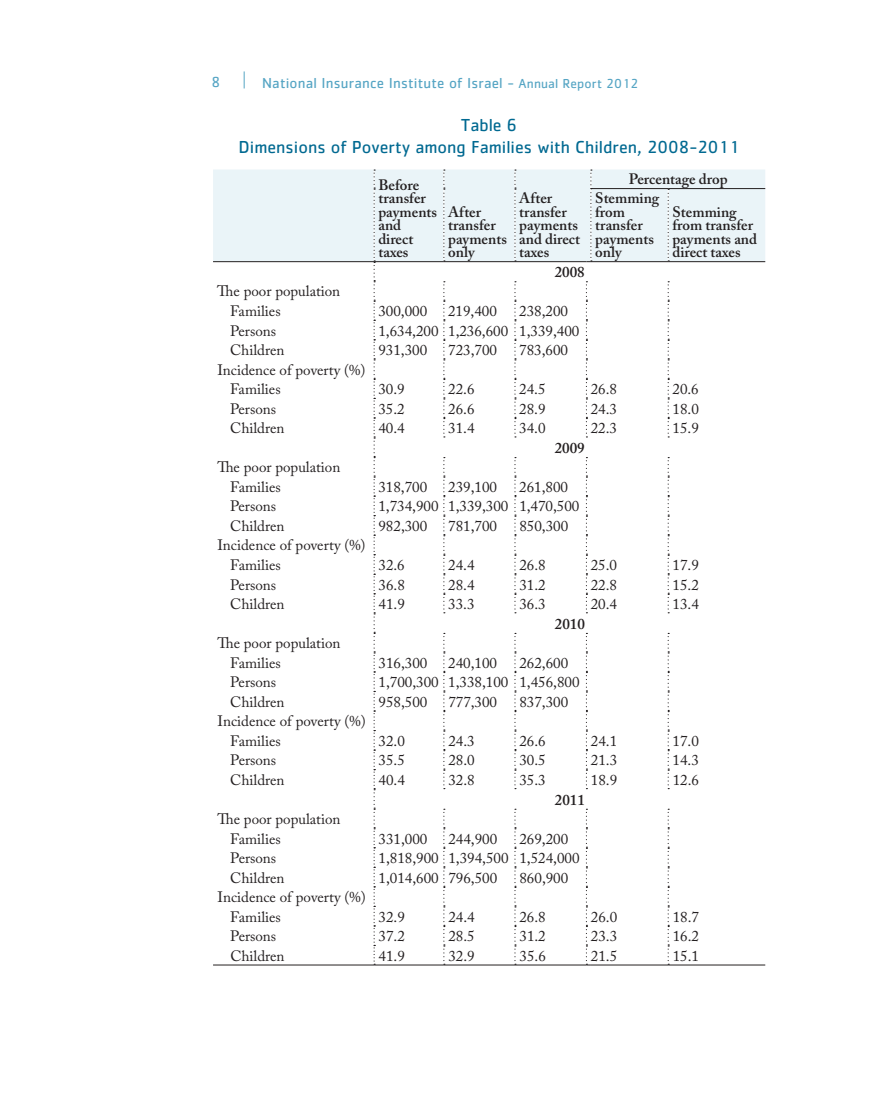
<style>
.page{position:relative;width:872px;height:1106px;background:#fff}
.page>*{position:absolute;margin:0;border:0;box-sizing:border-box;transform-origin:0 0}
.t1{font:18px/21px "Cachet Std";color:#006991;text-align:center}
.t2{font:15px/19.5px "Adobe Caslon Pro";color:#231f20}
.t3{font:600 15px/13.5px "Adobe Caslon Pro";color:#231f20}
.t4{font:15px "Cachet Std";letter-spacing:.01em;color:#56a5c4}
.s1{font-size:13.5px}
</style>
<div class="page">
<svg style="left:244px;top:71px;width:1px;height:17px"></svg>
<div style="left:213px;top:169px;width:552px;height:92px;background:#eaf4f8"></div>
<svg style="left:443px;top:169px;width:2px;height:92px"></svg>
<svg style="left:514px;top:169px;width:2px;height:92px"></svg>
<svg style="left:667px;top:189px;width:2px;height:72px"></svg>
<svg style="left:443px;top:281px;width:2px;height:156px"></svg>
<svg style="left:514px;top:281px;width:2px;height:156px"></svg>
<svg style="left:586px;top:281px;width:1px;height:156px"></svg>
<svg style="left:667px;top:281px;width:2px;height:156px"></svg>
<svg style="left:443px;top:457px;width:2px;height:156px"></svg>
<svg style="left:514px;top:457px;width:2px;height:156px"></svg>
<svg style="left:586px;top:457px;width:1px;height:156px"></svg>
<svg style="left:667px;top:457px;width:2px;height:156px"></svg>
<svg style="left:443px;top:633px;width:2px;height:156px"></svg>
<svg style="left:514px;top:633px;width:2px;height:156px"></svg>
<svg style="left:586px;top:633px;width:1px;height:156px"></svg>
<svg style="left:667px;top:633px;width:2px;height:156px"></svg>
<svg style="left:443px;top:808px;width:2px;height:156px"></svg>
<svg style="left:514px;top:808px;width:2px;height:156px"></svg>
<svg style="left:667px;top:808px;width:2px;height:156px"></svg>
<hr style="left:591px;top:188px;width:77px;height:1px;background:#231f20">
<hr style="left:668px;top:188px;width:97px;height:1px;background:#231f20">
<hr style="left:213px;top:261px;width:161px;height:1px;background:#231f20">
<hr style="left:374px;top:261px;width:70px;height:1px;background:#231f20">
<hr style="left:444px;top:261px;width:71px;height:1px;background:#231f20">
<hr style="left:515px;top:261px;width:71px;height:1px;background:#231f20">
<svg style="left:586px;top:169px;width:6px;height:93px"></svg>
<hr style="left:591px;top:261px;width:77px;height:1px;background:#231f20">
<hr style="left:668px;top:261px;width:97px;height:1px;background:#231f20">
<hr style="left:213px;top:964px;width:161px;height:1px;background:#231f20">
<hr style="left:374px;top:964px;width:70px;height:1px;background:#231f20">
<hr style="left:444px;top:964px;width:71px;height:1px;background:#231f20">
<hr style="left:515px;top:964px;width:71px;height:1px;background:#231f20">
<svg style="left:586px;top:808px;width:5px;height:157px"></svg>
<hr style="left:591px;top:964px;width:77px;height:1px;background:#231f20">
<hr style="left:668px;top:964px;width:97px;height:1px;background:#231f20">
<svg style="left:373px;top:169px;width:2px;height:795px"></svg>
<p class="t4" style="left:212px;top:73px;width:10px">8</p>
<p class="t4" style="left:262px;top:75px;width:378px">National Insurance Institute of Israel - <span class="s1">Annual Report 2012</span></p>
<p class="t1" style="left:239px;top:115px;width:502px">Table 6<br>Dimensions of Poverty among Families with Children, 2008-2011</p>
<p class="t3" style="left:378px;top:178px;width:60px">Before transfer payments and direct taxes</p>
<p class="t3" style="left:595px;top:170px;width:134px;line-height:19px;text-indent:34px">Percentage drop<br>Stemming</p>
<p class="t3" style="left:595px;top:205px;width:60px">from transfer payments only</p>
<p class="t3" style="left:672px;top:205px;width:86px">Stemming from transfer payments and direct taxes</p>
<p class="t3" style="left:519px;top:191px;width:62px">After transfer payments and direct taxes</p>
<p class="t3" style="left:448px;top:205px;width:60px">After transfer payments only</p>
<p class="t2" style="left:230px;top:281px;width:112px;text-indent:-13px">The poor population<br>Families</p>
<p class="t3" style="left:554px;top:265px;width:31px">2008</p>
<p class="t2" style="left:378px;top:301px;width:50px">300,000</p>
<p class="t2" style="left:448px;top:301px;width:50px">219,400</p>
<p class="t2" style="left:519px;top:301px;width:50px">238,200</p>
<p class="t2" style="left:230px;top:321px;width:47px">Persons</p>
<p class="t2" style="left:378px;top:321px;width:202px">1,634,200 1,236,600 1,339,400</p>
<p class="t2" style="left:230px;top:340px;width:56px">Children</p>
<p class="t2" style="left:378px;top:340px;width:50px">931,300</p>
<p class="t2" style="left:448px;top:340px;width:50px">723,700</p>
<p class="t2" style="left:519px;top:340px;width:50px">783,600</p>
<p class="t2" style="left:230px;top:360px;width:137px;text-indent:-13px">Incidence of poverty (%)<br>Families</p>
<p class="t2" style="left:378px;top:379px;width:28px">30.9</p>
<p class="t2" style="left:448px;top:379px;width:28px">22.6</p>
<p class="t2" style="left:519px;top:379px;width:28px">24.5</p>
<p class="t2" style="left:590px;top:379px;width:28px">26.8</p>
<p class="t2" style="left:672px;top:379px;width:28px">20.6</p>
<p class="t2" style="left:230px;top:399px;width:47px">Persons</p>
<p class="t2" style="left:378px;top:399px;width:28px">35.2</p>
<p class="t2" style="left:448px;top:399px;width:28px">26.6</p>
<p class="t2" style="left:519px;top:399px;width:28px">28.9</p>
<p class="t2" style="left:591px;top:399px;width:28px">24.3</p>
<p class="t2" style="left:672px;top:399px;width:28px">18.0</p>
<p class="t2" style="left:230px;top:418px;width:56px">Children</p>
<p class="t2" style="left:378px;top:418px;width:28px">40.4</p>
<p class="t2" style="left:448px;top:418px;width:28px">31.4</p>
<p class="t2" style="left:519px;top:418px;width:28px">34.0</p>
<p class="t2" style="left:591px;top:418px;width:28px">22.3</p>
<p class="t2" style="left:672px;top:418px;width:28px">15.9</p>
<p class="t3" style="left:555px;top:441px;width:31px">2009</p>
<p class="t2" style="left:230px;top:457px;width:112px;text-indent:-13px">The poor population<br>Families</p>
<p class="t2" style="left:378px;top:477px;width:50px">318,700</p>
<p class="t2" style="left:448px;top:477px;width:50px">239,100</p>
<p class="t2" style="left:519px;top:477px;width:50px">261,800</p>
<p class="t2" style="left:230px;top:496px;width:47px">Persons</p>
<p class="t2" style="left:378px;top:496px;width:202px">1,734,900 1,339,300 1,470,500</p>
<p class="t2" style="left:230px;top:516px;width:56px">Children</p>
<p class="t2" style="left:378px;top:516px;width:50px">982,300</p>
<p class="t2" style="left:448px;top:516px;width:50px">781,700</p>
<p class="t2" style="left:519px;top:516px;width:50px">850,300</p>
<p class="t2" style="left:230px;top:535px;width:137px;text-indent:-13px">Incidence of poverty (%)<br>Families</p>
<p class="t2" style="left:378px;top:555px;width:28px">32.6</p>
<p class="t2" style="left:448px;top:555px;width:28px">24.4</p>
<p class="t2" style="left:519px;top:555px;width:28px">26.8</p>
<p class="t2" style="left:591px;top:555px;width:28px">25.0</p>
<p class="t2" style="left:672px;top:555px;width:28px">17.9</p>
<p class="t2" style="left:230px;top:574px;width:47px">Persons</p>
<p class="t2" style="left:378px;top:574px;width:28px">36.8</p>
<p class="t2" style="left:448px;top:574px;width:28px">28.4</p>
<p class="t2" style="left:519px;top:574px;width:28px">31.2</p>
<p class="t2" style="left:591px;top:574px;width:28px">22.8</p>
<p class="t2" style="left:672px;top:574px;width:28px">15.2</p>
<p class="t2" style="left:230px;top:594px;width:56px">Children</p>
<p class="t2" style="left:378px;top:594px;width:28px">41.9</p>
<p class="t2" style="left:448px;top:594px;width:28px">33.3</p>
<p class="t2" style="left:519px;top:594px;width:28px">36.3</p>
<p class="t2" style="left:591px;top:594px;width:28px">20.4</p>
<p class="t2" style="left:672px;top:594px;width:28px">13.4</p>
<p class="t3" style="left:555px;top:616px;width:31px">2010</p>
<p class="t2" style="left:230px;top:633px;width:112px;text-indent:-13px">The poor population<br>Families</p>
<p class="t2" style="left:378px;top:653px;width:50px">316,300</p>
<p class="t2" style="left:448px;top:653px;width:50px">240,100</p>
<p class="t2" style="left:519px;top:653px;width:50px">262,600</p>
<p class="t2" style="left:230px;top:672px;width:47px">Persons</p>
<p class="t2" style="left:378px;top:672px;width:202px">1,700,300 1,338,100 1,456,800</p>
<p class="t2" style="left:230px;top:692px;width:56px">Children</p>
<p class="t2" style="left:378px;top:692px;width:50px">958,500</p>
<p class="t2" style="left:448px;top:692px;width:50px">777,300</p>
<p class="t2" style="left:519px;top:692px;width:50px">837,300</p>
<p class="t2" style="left:230px;top:711px;width:137px;text-indent:-13px">Incidence of poverty (%)<br>Families</p>
<p class="t2" style="left:378px;top:731px;width:28px">32.0</p>
<p class="t2" style="left:448px;top:731px;width:28px">24.3</p>
<p class="t2" style="left:519px;top:731px;width:28px">26.6</p>
<p class="t2" style="left:591px;top:731px;width:28px">24.1</p>
<p class="t2" style="left:672px;top:731px;width:28px">17.0</p>
<p class="t2" style="left:230px;top:750px;width:47px">Persons</p>
<p class="t2" style="left:378px;top:750px;width:28px">35.5</p>
<p class="t2" style="left:448px;top:750px;width:28px">28.0</p>
<p class="t2" style="left:519px;top:750px;width:28px">30.5</p>
<p class="t2" style="left:591px;top:750px;width:28px">21.3</p>
<p class="t2" style="left:672px;top:750px;width:28px">14.3</p>
<p class="t2" style="left:230px;top:770px;width:56px">Children</p>
<p class="t2" style="left:378px;top:770px;width:28px">40.4</p>
<p class="t2" style="left:448px;top:770px;width:28px">32.8</p>
<p class="t2" style="left:519px;top:770px;width:28px">35.3</p>
<p class="t2" style="left:591px;top:770px;width:28px">18.9</p>
<p class="t2" style="left:672px;top:770px;width:28px">12.6</p>
<p class="t3" style="left:555px;top:792px;width:31px">2011</p>
<p class="t2" style="left:230px;top:809px;width:112px;text-indent:-13px">The poor population<br>Families</p>
<p class="t2" style="left:378px;top:828px;width:50px">331,000</p>
<p class="t2" style="left:448px;top:828px;width:50px">244,900</p>
<p class="t2" style="left:519px;top:828px;width:50px">269,200</p>
<p class="t2" style="left:230px;top:848px;width:47px">Persons</p>
<p class="t2" style="left:378px;top:848px;width:202px">1,818,900 1,394,500 1,524,000</p>
<p class="t2" style="left:230px;top:867px;width:56px">Children</p>
<p class="t2" style="left:378px;top:867px;width:120px">1,014,600 796,500</p>
<p class="t2" style="left:519px;top:867px;width:50px">860,900</p>
<p class="t2" style="left:230px;top:887px;width:137px;text-indent:-13px">Incidence of poverty (%)<br>Families</p>
<p class="t2" style="left:378px;top:906px;width:28px">32.9</p>
<p class="t2" style="left:448px;top:906px;width:28px">24.4</p>
<p class="t2" style="left:519px;top:906px;width:28px">26.8</p>
<p class="t2" style="left:591px;top:906px;width:28px">26.0</p>
<p class="t2" style="left:672px;top:906px;width:28px">18.7</p>
<p class="t2" style="left:230px;top:926px;width:47px">Persons</p>
<p class="t2" style="left:378px;top:926px;width:28px">37.2</p>
<p class="t2" style="left:448px;top:926px;width:28px">28.5</p>
<p class="t2" style="left:519px;top:926px;width:28px">31.2</p>
<p class="t2" style="left:591px;top:926px;width:28px">23.3</p>
<p class="t2" style="left:672px;top:926px;width:28px">16.2</p>
<p class="t2" style="left:230px;top:945px;width:56px">Children</p>
<p class="t2" style="left:379px;top:945px;width:28px">41.9</p>
<p class="t2" style="left:448px;top:945px;width:28px">32.9</p>
<p class="t2" style="left:519px;top:945px;width:28px">35.6</p>
<p class="t2" style="left:591px;top:945px;width:28px">21.5</p>
<p class="t2" style="left:672px;top:945px;width:28px">15.1</p>
</div>
